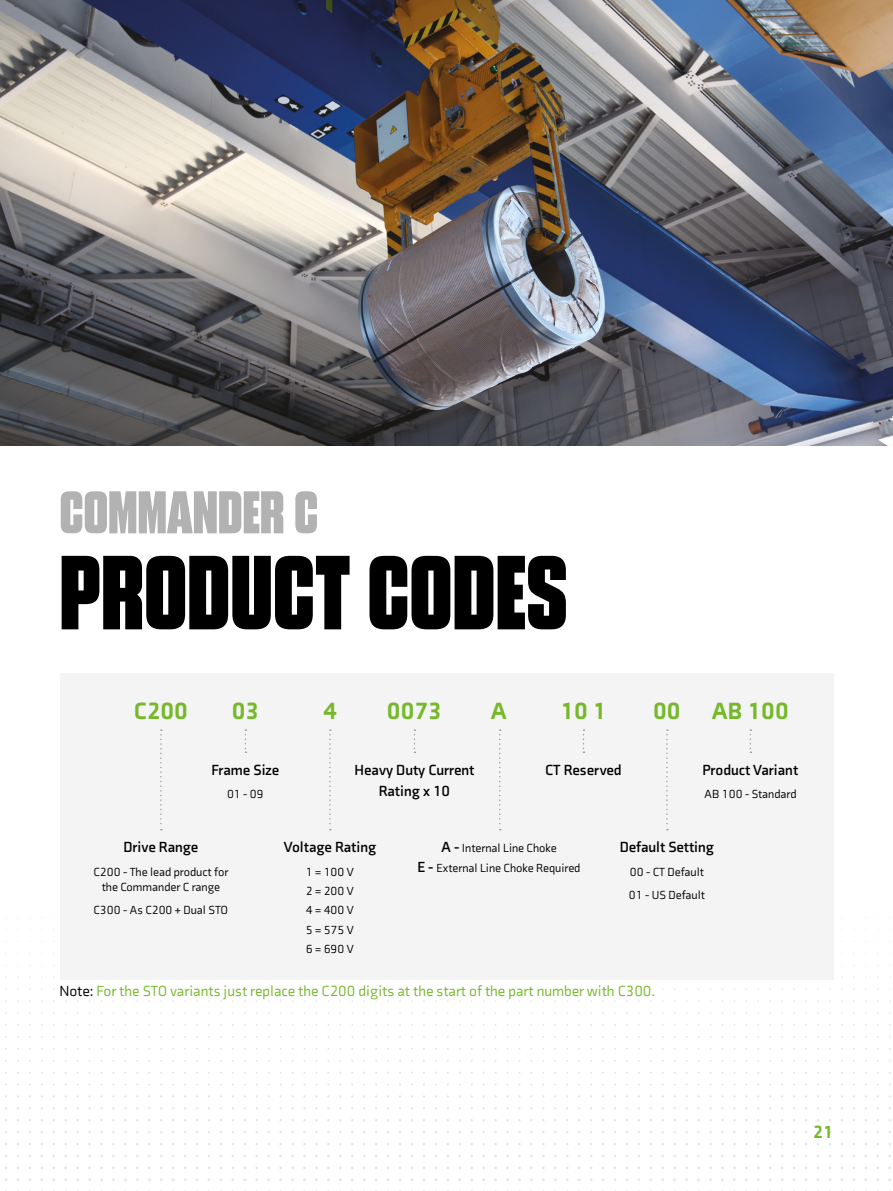
<style>
.page{position:relative;width:893px;height:1191px;background:#fff}
.page>*{position:absolute;margin:0;border:0;box-sizing:border-box;transform-origin:0 0}
.t1{font:105px "Blunt Con";color:#000}
.t2{font:60px "Blunt Con";color:#b3b2b2}
.t3{font:900 24px "Axia";color:#76b82a}
.t4{font:900 18px "Axia";color:#76b82a}
.t5{font:700 15px/21px "Axia";color:#000;text-align:center}
.t6{font:15px "Axia";color:#76b82a}
.t7{font:12px/19.2px "Axia";color:#000;text-align:center}
.s1{font-weight:700;font-size:15px}
.s2{color:#000}
</style>
<div class="page">
<div style="left:60px;top:673px;width:773px;height:307px;background:#f4f4f4"></div>
<svg style="left:160px;top:729px;width:2px;height:101px"></svg>
<svg style="left:245px;top:729px;width:1px;height:24px"></svg>
<svg style="left:414px;top:729px;width:1px;height:24px"></svg>
<svg style="left:583px;top:729px;width:1px;height:24px"></svg>
<svg style="left:750px;top:729px;width:1px;height:24px"></svg>
<svg style="left:329px;top:729px;width:2px;height:101px"></svg>
<svg style="left:499px;top:729px;width:2px;height:101px"></svg>
<svg style="left:666px;top:729px;width:2px;height:101px"></svg>
<img style="left:0;top:0;width:893px;height:445px">
<h2 class="t2" style="left:60px;top:485px;width:260px">COMMANDER C</h2>
<h1 class="t1" style="left:60px;top:545px;width:510px">PRODUCT CODES</h1>
<h3 class="t3" style="left:134px;top:696px;width:56px">C200</h3>
<h3 class="t3" style="left:232px;top:696px;width:29px">03</h3>
<h3 class="t3" style="left:323px;top:696px;width:15px">4</h3>
<h3 class="t3" style="left:387px;top:696px;width:56px">0073</h3>
<h3 class="t3" style="left:491px;top:696px;width:17px">A</h3>
<h3 class="t3" style="left:560px;top:696px;width:48px">10 1</h3>
<h3 class="t3" style="left:653px;top:696px;width:29px">00</h3>
<h3 class="t3" style="left:712px;top:696px;width:78px">AB 100</h3>
<p class="t5" style="left:212px;top:759px;width:69px">Frame Size</p>
<p class="t7" style="left:227px;top:784px;width:38px">01 - 09</p>
<p class="t5" style="left:355px;top:759px;width:121px">Heavy Duty Current<br>Rating x 10</p>
<p class="t5" style="left:545px;top:759px;width:78px">CT Reserved</p>
<p class="t5" style="left:702px;top:759px;width:97px">Product Variant</p>
<p class="t7" style="left:704px;top:784px;width:94px">AB 100 - Standard</p>
<p class="t5" style="left:123px;top:836px;width:76px">Drive Range</p>
<p class="t7" style="left:94px;top:864px;width:136px;line-height:15px">C200 - The lead product for the Commander C range</p>
<p class="t7" style="left:94px;top:900px;width:136px">C300 - As C200 + Dual STO</p>
<p class="t5" style="left:283px;top:836px;width:94px">Voltage Rating</p>
<p class="t7" style="left:306px;top:862px;width:50px;text-align:justify">1 = 100 V 2 = 200 V 4 = 400 V 5 = 575 V 6 = 690 V</p>
<p class="t7" style="left:417px;top:838px;width:165px"><span class="s1">A -</span> Internal Line Choke<br><span class="s1">E -</span> External Line Choke Required</p>
<p class="t5" style="left:620px;top:836px;width:96px">Default Setting</p>
<p class="t7" style="left:629px;top:860px;width:78px;line-height:23.5px;text-align:left">00 - CT Default<br>01 - US Default</p>
<p class="t6" style="left:60px;top:982px;width:597px"><span class="s2">Note:</span> For the STO variants just replace the C200 digits at the start of the part number with C300.</p>
<h3 class="t4" style="left:813px;top:1121px;width:22px">21</h3>
</div>
